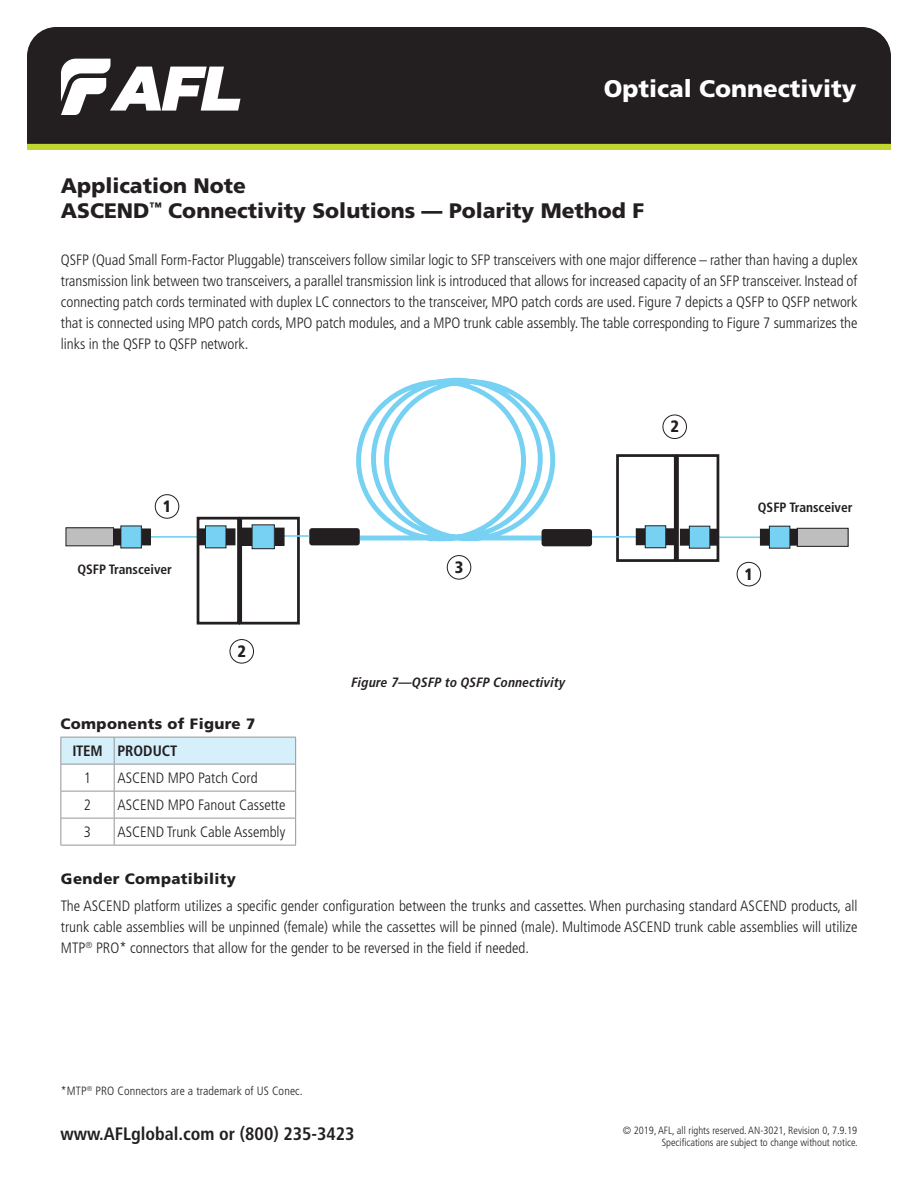
<style>
.page{position:relative;width:918px;height:1188px;background:#fff}
.page>*{position:absolute;margin:0;border:0;box-sizing:border-box;transform-origin:0 0}
.t1{font:900 24px "Frutiger LT Std";color:#fff}
.t2{font:900 21px "Frutiger LT Std";color:#231f20}
.t3{font:700 condensed 18px "Frutiger LT Std";color:#231f20}
.FPP_Body_Text{font:900 condensed 16.5px "Frutiger LT Std";color:#231f20}
.FPP_Body_Text-2{font:300 condensed 15px/21px "Frutiger LT Std";color:#231f20;text-align:justify}
.FPP_Table_Body_Text{font:300 condensed 15px "Frutiger LT Std";color:#231f20}
.FPP_Subhead{font:900 15px "Frutiger LT Std";letter-spacing:.025em;color:#231f20}
.FPP_Table_Header{font:700 condensed 15px "Frutiger LT Std";color:#231f20}
.FPP_Caption{font:italic 700 condensed 13.5px "Frutiger LT Pro";letter-spacing:.01em;color:#231f20}
.t4{font:700 condensed 13.5px "Frutiger LT Std";color:#231f20}
.FPP_Body_Text-3{font:300 condensed 12px "Frutiger LT Std";letter-spacing:.01em;color:#231f20}
.t5{font:300 condensed 10.5px/12px "Frutiger LT Std";color:#231f20;text-align:right}
</style>
<div class="page">
<div style="left:27px;top:132px;width:864px;height:18px;background:#c1d72f"></div>
<div style="left:27px;top:27px;width:864px;height:117px;background:#231f20"></div>
<svg style="left:61px;top:59px;width:179px;height:56px"></svg>
<hr style="left:150px;top:536px;width:51px;height:2px;background:#76d1f2">
<hr style="left:714px;top:536px;width:48px;height:2px;background:#76d1f2">
<svg style="left:195px;top:454px;width:526px;height:171px"></svg>
<svg style="left:354px;top:377px;width:204px;height:167px"></svg>
<div style="left:542px;top:529px;width:50px;height:17px;background:#231f20;border-radius:3px"></div>
<div style="left:309px;top:528px;width:51px;height:17px;background:#231f20;border-radius:3px"></div>
<hr style="left:284px;top:535px;width:25px;height:2px;background:#76d1f2">
<hr style="left:592px;top:536px;width:47px;height:2px;background:#76d1f2">
<div style="left:636px;top:529px;width:9px;height:16px;background:#231f20"></div>
<div style="left:666px;top:529px;width:9px;height:16px;background:#231f20"></div>
<div style="left:645px;top:526px;width:21px;height:22px;background:#76d1f2"></div>
<div style="left:645px;top:526px;width:21px;height:22px;border:1px solid #231f20"></div>
<div style="left:680px;top:529px;width:9px;height:16px;background:#231f20"></div>
<div style="left:710px;top:529px;width:7px;height:16px;background:#231f20"></div>
<div style="left:689px;top:526px;width:21px;height:22px;background:#76d1f2"></div>
<div style="left:689px;top:526px;width:21px;height:22px;border:1px solid #231f20"></div>
<div style="left:226px;top:529px;width:9px;height:16px;background:#231f20"></div>
<div style="left:198px;top:529px;width:8px;height:16px;background:#231f20"></div>
<div style="left:206px;top:526px;width:20px;height:22px;background:#76d1f2"></div>
<div style="left:205px;top:526px;width:21px;height:22px;border:1px solid #231f20"></div>
<div style="left:797px;top:528px;width:52px;height:18px;background:#bfbebe"></div>
<div style="left:797px;top:528px;width:51px;height:19px;border:1px solid #231f20"></div>
<div style="left:760px;top:529px;width:9px;height:16px;background:#231f20"></div>
<div style="left:790px;top:529px;width:7px;height:16px;background:#231f20"></div>
<div style="left:769px;top:526px;width:21px;height:22px;background:#76d1f2"></div>
<div style="left:769px;top:526px;width:21px;height:22px;border:1px solid #231f20"></div>
<div style="left:66px;top:528px;width:48px;height:18px;background:#bfbebe"></div>
<div style="left:66px;top:528px;width:48px;height:18px;border:1px solid #231f20"></div>
<div style="left:141px;top:529px;width:9px;height:16px;background:#231f20"></div>
<div style="left:141px;top:529px;width:10px;height:16px;border:1px solid #231f20"></div>
<div style="left:114px;top:529px;width:7px;height:16px;background:#231f20"></div>
<div style="left:113px;top:529px;width:8px;height:16px;border:1px solid #231f20"></div>
<div style="left:121px;top:526px;width:20px;height:22px;background:#76d1f2"></div>
<div style="left:121px;top:526px;width:21px;height:22px;border:1px solid #231f20"></div>
<div style="left:274px;top:528px;width:10px;height:17px;background:#231f20"></div>
<div style="left:274px;top:528px;width:10px;height:18px;border:1px solid #231f20"></div>
<div style="left:242px;top:528px;width:10px;height:17px;background:#231f20"></div>
<div style="left:242px;top:528px;width:10px;height:18px;border:1px solid #231f20"></div>
<div style="left:252px;top:525px;width:22px;height:24px;background:#76d1f2"></div>
<div style="left:252px;top:525px;width:23px;height:24px;border:1px solid #231f20"></div>
<div style="left:155px;top:494px;width:24px;height:24px;border:1px solid #231f20;border-radius:50%"></div>
<div style="left:737px;top:562px;width:24px;height:24px;border:1px solid #231f20;border-radius:50%"></div>
<div style="left:230px;top:639px;width:24px;height:24px;border:1px solid #231f20;border-radius:50%"></div>
<div style="left:663px;top:415px;width:24px;height:24px;border:1px solid #231f20;border-radius:50%"></div>
<div style="left:447px;top:555px;width:24px;height:24px;border:1px solid #231f20;border-radius:50%"></div>
<svg style="left:60px;top:737px;width:236px;height:108px"></svg>
<hr style="left:114px;top:791px;width:182px;height:1px;background:#939598">
<hr style="left:114px;top:818px;width:182px;height:1px;background:#939598">
<hr style="left:114px;top:845px;width:182px;height:1px;background:#939598">
<hr style="left:60px;top:818px;width:54px;height:1px;background:#939598">
<hr style="left:60px;top:845px;width:54px;height:1px;background:#939598">
<h1 class="t1" style="left:604px;top:74px;width:254px">Optical Connectivity</h1>
<p class="t2" style="left:61px;top:173px;width:187px">Application Note</p>
<p class="t2" style="left:61px;top:198px;width:585px">ASCEND<sup>™</sup> Connectivity Solutions — Polarity Method F</p>
<p class="FPP_Body_Text-2" style="left:61px;top:250px;width:798px">QSFP (Quad Small Form-Factor Pluggable) transceivers follow similar logic to SFP transceivers with one major difference – rather than having a duplex transmission link between two transceivers, a parallel transmission link is introduced that allows for increased capacity of an SFP transceiver. Instead of connecting patch cords terminated with duplex LC connectors to the transceiver, MPO patch cords are used. Figure 7 depicts a QSFP to QSFP network that is connected using MPO patch cords, MPO patch modules, and a MPO trunk cable assembly. The table corresponding to Figure 7 summarizes the links in the QSFP to QSFP network.</p>
<p class="FPP_Body_Text" style="left:163px;top:496px;width:10px">1</p>
<p class="t4" style="left:77px;top:562px;width:96px">QSFP Transceiver</p>
<p class="FPP_Body_Text" style="left:237px;top:641px;width:10px">2</p>
<p class="FPP_Body_Text" style="left:455px;top:557px;width:10px">3</p>
<p class="FPP_Caption" style="left:352px;top:674px;width:215px">Figure 7—QSFP to QSFP Connectivity</p>
<p class="FPP_Body_Text" style="left:670px;top:417px;width:10px">2</p>
<p class="t4" style="left:758px;top:500px;width:96px">QSFP Transceiver</p>
<p class="FPP_Body_Text" style="left:745px;top:564px;width:10px">1</p>
<p class="FPP_Subhead" style="left:60px;top:714px;width:196px">Components of Figure 7</p>
<p class="FPP_Table_Header" style="left:72px;top:742px;width:32px">ITEM</p>
<p class="FPP_Table_Header" style="left:117px;top:742px;width:62px">PRODUCT</p>
<p class="FPP_Table_Body_Text" style="left:84px;top:770px;width:9px">1</p>
<p class="FPP_Table_Body_Text" style="left:117px;top:770px;width:142px">ASCEND MPO Patch Cord</p>
<p class="FPP_Table_Body_Text" style="left:84px;top:797px;width:9px">2</p>
<p class="FPP_Table_Body_Text" style="left:117px;top:797px;width:170px">ASCEND MPO Fanout Cassette</p>
<p class="FPP_Table_Body_Text" style="left:84px;top:824px;width:9px">3</p>
<p class="FPP_Table_Body_Text" style="left:117px;top:824px;width:169px">ASCEND Trunk Cable Assembly</p>
<p class="FPP_Subhead" style="left:61px;top:870px;width:177px">Gender Compatibility</p>
<p class="FPP_Body_Text-2" style="left:61px;top:895px;width:798px">The ASCEND platform utilizes a specific gender configuration between the trunks and cassettes. When purchasing standard ASCEND products, all trunk cable assemblies will be unpinned (female) while the cassettes will be pinned (male). Multimode ASCEND trunk cable assemblies will utilize MTP<sup>®</sup> PRO* connectors that allow for the gender to be reversed in the field if needed.</p>
<p class="FPP_Body_Text-3" style="left:61px;top:1085px;width:243px">*MTP<sup>®</sup> PRO Connectors are a trademark of US Conec.</p>
<p class="t3" style="left:60px;top:1123px;width:296px">www.AFLglobal.com or (800) 235-3423</p>
<p class="t5" style="left:623px;top:1125px;width:236px">© 2019, AFL, all rights reserved. AN-3021, Revision 0, 7.9.19<br>Specifications are subject to change without notice.</p>
</div>
